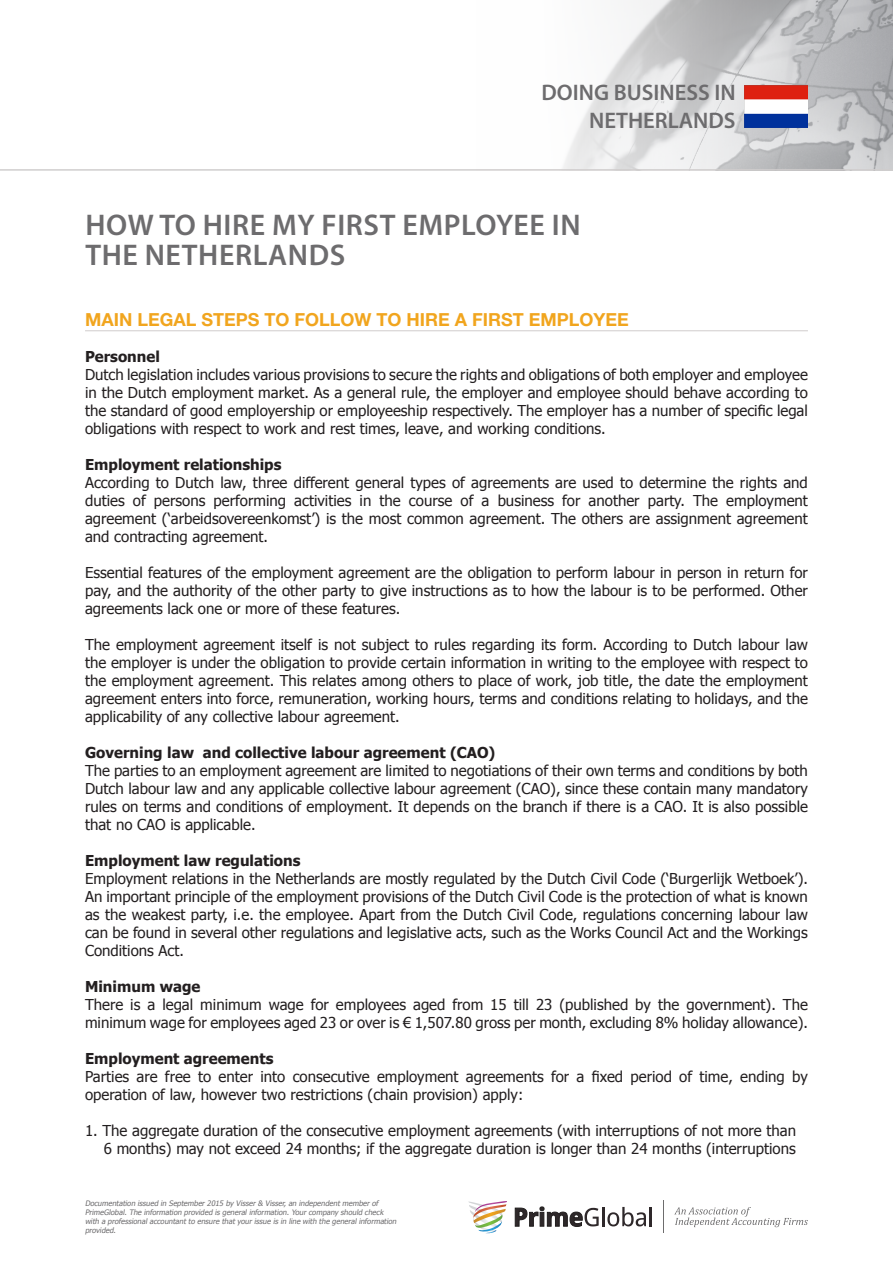
<style>
.page{position:relative;width:893px;height:1263px;background:#fff}
.page>*{position:absolute;margin:0;border:0;box-sizing:border-box;transform-origin:0 0}
.Main_Heading{font:600 30px "Myriad Pro";letter-spacing:.02em;color:#6d6c6e}
.t1{font:600 22.5px/27.2px "Myriad Pro";color:#6d6c6e;text-align:right}
.Section_Header{font:700 18px "Helvetica Neue LT Std";color:#f1a51e}
.t2{font:15px/18px "Tahoma";color:#231f20;text-align:justify}
.t3{font:700 15px "Tahoma";color:#231f20}
.t4{font:italic 7.5px/9px "Tahoma";color:#6d6c6e}
</style>
<div class="page">
<img style="left:476px;top:0;width:417px;height:170px">
<hr style="left:0;top:170px;width:893px;height:1px;background:#d0cdcd">
<svg style="left:468px;top:1201px;width:39px;height:32px"></svg>
<svg style="left:515px;top:1207px;width:137px;height:19px"></svg>
<svg style="left:674px;top:1207px;width:134px;height:20px"></svg>
<hr style="left:664px;top:1200px;width:1px;height:33px;background:#6d6c6d">
<img style="left:744px;top:85px;width:64px;height:43px">
<hr style="left:85px;top:330px;width:723px;height:1px;background:#d0cdcd">
<h2 class="t1" style="left:541px;top:79px;width:196px">DOING BUSINESS IN<br>NETHERLANDS</h2>
<p class="Main_Heading" style="left:85px;top:206px;width:497px">HOW TO HIRE MY FIRST EMPLOYEE IN</p>
<p class="Main_Heading" style="left:85px;top:236px;width:262px">THE NETHERLANDS</p>
<p class="Section_Header" style="left:85px;top:309px;width:545px">MAIN LEGAL STEPS TO FOLLOW TO HIRE A FIRST EMPLOYEE</p>
<p class="t3" style="left:85px;top:346px;width:76px">Personnel</p>
<p class="t2" style="left:85px;top:365px;width:724px">Dutch legislation includes various provisions to secure the rights and obligations of both employer and employee in the Dutch employment market. As a general rule, the employer and employee should behave according to the standard of good employership or employeeship respectively. The employer has a number of specific legal obligations with respect to work and rest times, leave, and working conditions.</p>
<p class="t3" style="left:85px;top:454px;width:198px">Employment relationships</p>
<p class="t2" style="left:85px;top:473px;width:724px">According to Dutch law, three different general types of agreements are used to determine the rights and duties of persons performing activities in the course of a business for another party. The employment agreement (‘arbeidsovereenkomst’) is the most common agreement. The others are assignment agreement and contracting agreement.</p>
<p class="t2" style="left:85px;top:563px;width:724px">Essential features of the employment agreement are the obligation to perform labour in person in return for pay, and the authority of the other party to give instructions as to how the labour is to be performed. Other agreements lack one or more of these features.</p>
<p class="t2" style="left:85px;top:635px;width:724px">The employment agreement itself is not subject to rules regarding its form. According to Dutch labour law the employer is under the obligation to provide certain information in writing to the employee with respect to the employment agreement. This relates among others to place of work, job title, the date the employment agreement enters into force, remuneration, working hours, terms and conditions relating to holidays, and the applicability of any collective labour agreement.</p>
<p class="t3" style="left:85px;top:742px;width:412px">Governing law and collective labour agreement (CAO)</p>
<p class="t2" style="left:85px;top:761px;width:724px">The parties to an employment agreement are limited to negotiations of their own terms and conditions by both Dutch labour law and any applicable collective labour agreement (CAO), since these contain many mandatory rules on terms and conditions of employment. It depends on the branch if there is a CAO. It is also possible that no CAO is applicable.</p>
<p class="t3" style="left:85px;top:850px;width:217px">Employment law regulations</p>
<p class="t2" style="left:85px;top:869px;width:724px">Employment relations in the Netherlands are mostly regulated by the Dutch Civil Code (‘Burgerlijk Wetboek’).<br>An important principle of the employment provisions of the Dutch Civil Code is the protection of what is known as the weakest party, i.e. the employee. Apart from the Dutch Civil Code, regulations concerning labour law can be found in several other regulations and legislative acts, such as the Works Council Act and the Workings Conditions Act.</p>
<p class="t3" style="left:85px;top:976px;width:117px">Minimum wage</p>
<p class="t2" style="left:85px;top:995px;width:724px">There is a legal minimum wage for employees aged from 15 till 23 (published by the government). The minimum wage for employees aged 23 or over is € 1,507.80 gross per month, excluding 8% holiday allowance).</p>
<p class="t3" style="left:85px;top:1048px;width:190px">Employment agreements</p>
<p class="t2" style="left:85px;top:1067px;width:724px">Parties are free to enter into consecutive employment agreements for a fixed period of time, ending by operation of law, however two restrictions (chain provision) apply:</p>
<p class="t2" style="left:85px;top:1121px;width:713px">1. The aggregate duration of the consecutive employment agreements (with interruptions of not more than</p>
<p class="t2" style="left:104px;top:1139px;width:693px">6 months) may not exceed 24 months; if the aggregate duration is longer than 24 months (interruptions</p>
<p class="t4" style="left:85px;top:1198px;width:315px">Documentation issued in September 2015 by Visser &amp; Visser, an independent member of PrimeGlobal. The information provided is general information. Your company should check with a professional accountant to ensure that your issue is in line with the general information provided.</p>
</div>
